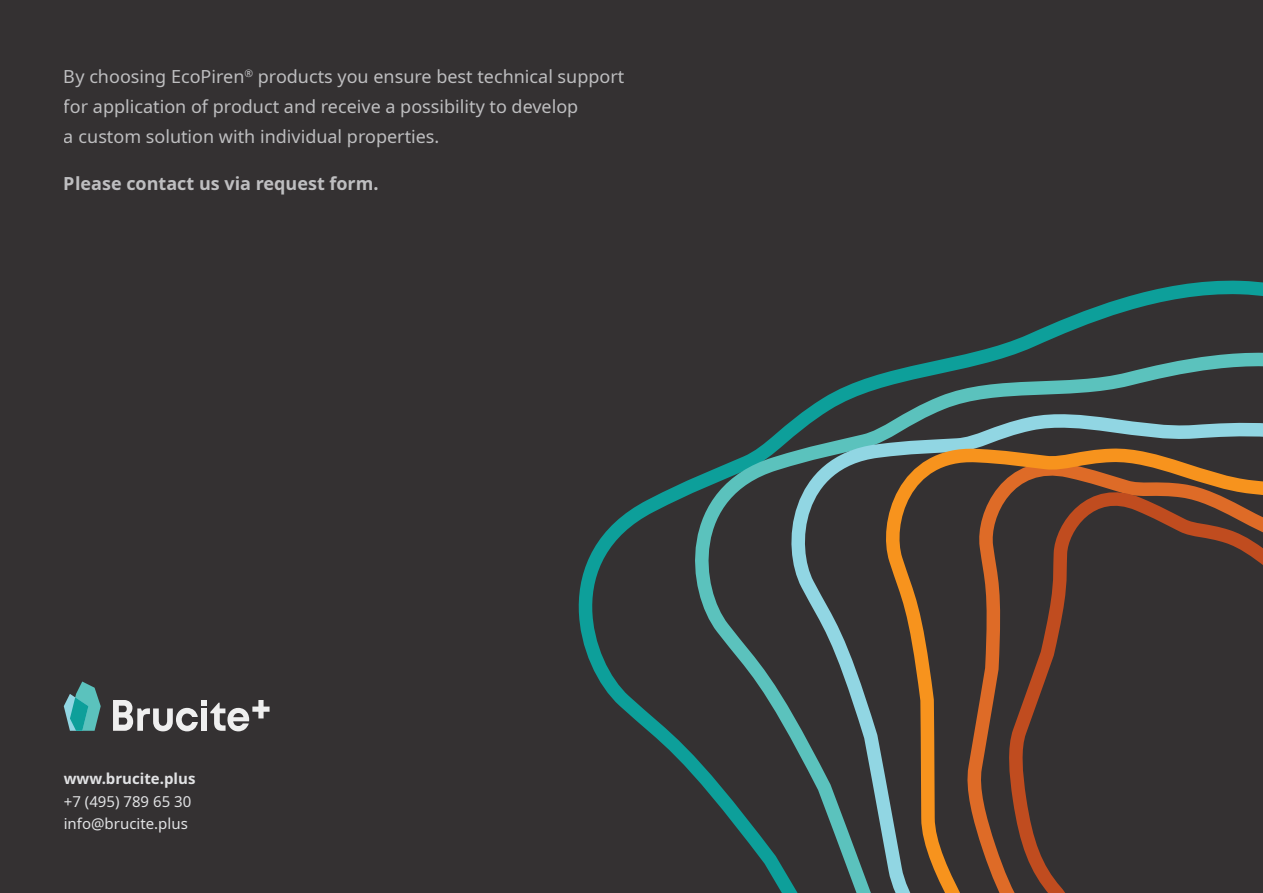
<style>
.page{position:relative;width:1263px;height:893px;background:#343132}
.page>*{position:absolute;margin:0;border:0;box-sizing:border-box;transform-origin:0 0}
.t1{font:18px/30px "Noto Sans";color:#e1e2e4}
.t2{font:700 18px "Noto Sans";color:#e1e2e4}
.t3{font:15px/22.5px "Noto Sans";color:#e1e2e4}
.s1{font-weight:700}
</style>
<div class="page">
<svg style="left:64px;top:681px;width:37px;height:50px"></svg>
<svg style="left:113px;top:700px;width:157px;height:31px"></svg>
<svg style="left:578px;top:280px;width:685px;height:467px"></svg>
<svg style="left:666px;top:335px;width:597px;height:553px"></svg>
<svg style="left:779px;top:408px;width:484px;height:485px"></svg>
<svg style="left:884px;top:438px;width:379px;height:455px"></svg>
<p class="t1" style="left:64px;top:62px;width:562px">By choosing EcoPiren<sup>®</sup> products you ensure best technical support for application of product and receive a possibility to develop<br>a custom solution with individual properties.</p>
<p class="t2" style="left:64px;top:171px;width:316px">Please contact us via request form.</p>
<p class="t3" style="left:64px;top:768px;width:133px"><span class="s1">www.brucite.plus </span>+7 (495) 789 65 30 info@brucite.plus</p>
</div>
